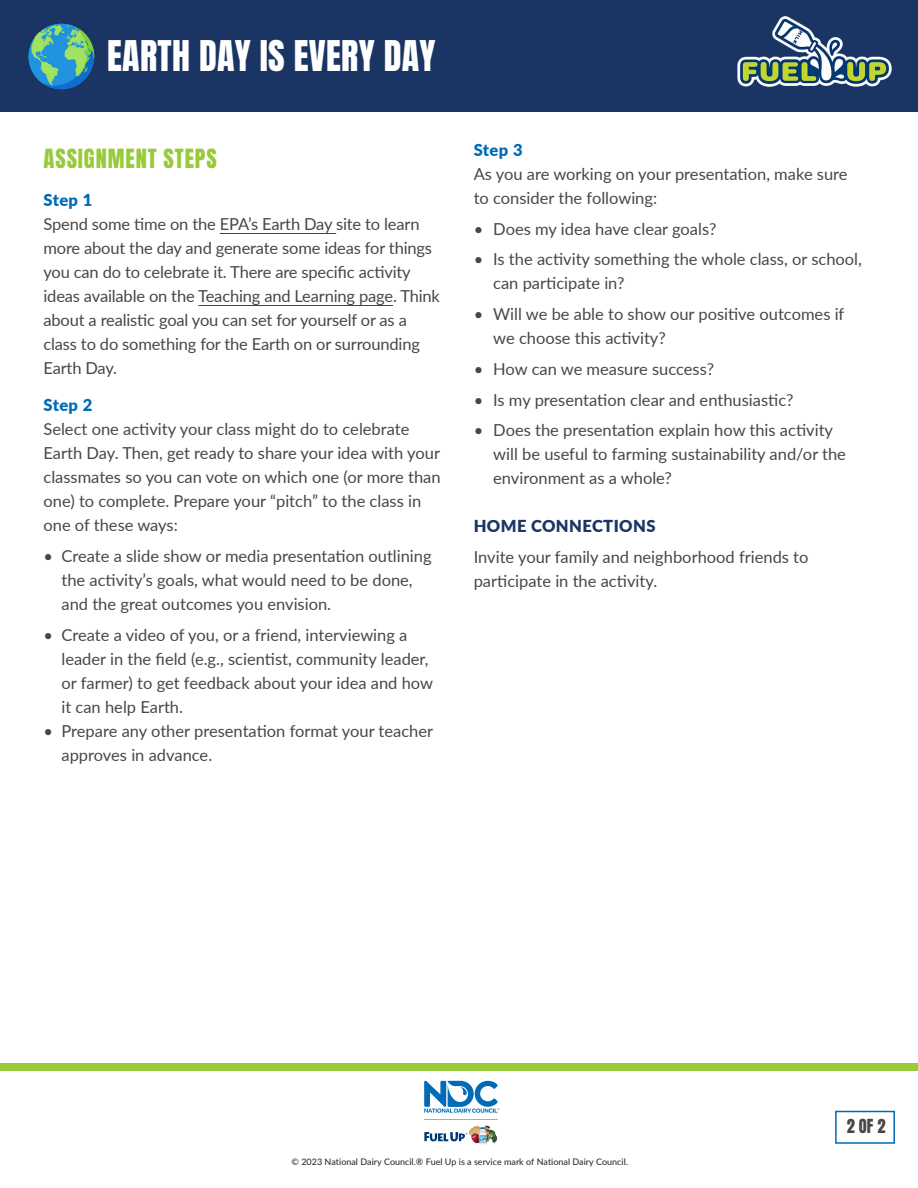
<style>
.page{position:relative;width:918px;height:1188px;background:#fff}
.page>*{position:absolute;margin:0;border:0;box-sizing:border-box;transform-origin:0 0}
.t1{font:36px "Anton";letter-spacing:.01em;color:#fff}
.t2{font:22.5px "Anton";letter-spacing:.04em;color:#99ca3b}
.t3{font:16.5px/24px "Lato";color:#474747}
.t4{font:900 16.5px "Lato";letter-spacing:.02em;color:#006bb6}
.t5{font:900 16.5px "Lato";letter-spacing:.025em;color:#1a3564}
.t6{font:16.5px "Anton";color:#474747}
.t7{font:9px "Lato";color:#231f20}
</style>
<div class="page">
<div style="left:0;top:1063px;width:918px;height:8px;background:#99ca3b"></div>
<hr style="left:220px;top:233px;width:116px;height:1px;background:#474747">
<hr style="left:198px;top:305px;width:195px;height:1px;background:#474747">
<div style="left:835px;top:1111px;width:60px;height:33px;border:2px solid #006bb6"></div>
<div style="left:0;top:0;width:918px;height:111px;background:#1a3564"></div>
<img style="left:28px;top:23px;width:67px;height:67px">
<img style="left:737px;top:16px;width:155px;height:71px">
<img style="left:469px;top:1125px;width:28px;height:20px">
<svg style="left:424px;top:1132px;width:43px;height:9px"></svg>
<svg style="left:424px;top:1081px;width:75px;height:32px"></svg>
<svg style="left:424px;top:1119px;width:74px;height:1px"></svg>
<p class="t1" style="left:107px;top:38px;width:330px">EARTH DAY IS EVERY DAY</p>
<p class="t2" style="left:44px;top:147px;width:175px">ASSIGNMENT STEPS</p>
<p class="t4" style="left:43px;top:187px;width:50px">Step 1</p>
<p class="t3" style="left:43px;top:211px;width:398px">Spend some time on the EPA’s Earth Day site to learn more about the day and generate some ideas for things you can do to celebrate it. There are specific activity ideas available on the Teaching and Learning page. Think about a realistic goal you can set for yourself or as a class to do something for the Earth on or surrounding Earth Day.</p>
<p class="t4" style="left:43px;top:393px;width:50px">Step 2</p>
<p class="t3" style="left:43px;top:417px;width:399px">Select one activity your class might do to celebrate Earth Day. Then, get ready to share your idea with your classmates so you can vote on which one (or more than one) to complete. Prepare your “pitch” to the class in one of these ways:</p>
<p class="t3" style="left:61px;top:543px;width:372px;text-indent:-18px">• Create a slide show or media presentation outlining the activity’s goals, what would need to be done, and the great outcomes you envision.</p>
<p class="t3" style="left:61px;top:622px;width:373px;text-indent:-18px">• Create a video of you, or a friend, interviewing a leader in the field (e.g., scientist, community leader, or farmer) to get feedback about your idea and how it can help Earth.</p>
<p class="t3" style="left:61px;top:718px;width:373px;text-indent:-18px">• Prepare any other presentation format your teacher approves in advance.</p>
<p class="t4" style="left:474px;top:137px;width:50px">Step 3</p>
<p class="t3" style="left:474px;top:161px;width:375px">As you are working on your presentation, make sure to consider the following:</p>
<p class="t3" style="left:474px;top:216px;width:244px">• Does my idea have clear goals?</p>
<p class="t3" style="left:493px;top:247px;width:370px;text-indent:-20px">• Is the activity something the whole class, or school, can participate in?</p>
<p class="t3" style="left:493px;top:301px;width:353px;text-indent:-20px">• Will we be able to show our positive outcomes if we choose this activity?</p>
<p class="t3" style="left:474px;top:356px;width:242px">• How can we measure success?</p>
<p class="t3" style="left:474px;top:387px;width:321px">• Is my presentation clear and enthusiastic?</p>
<p class="t3" style="left:493px;top:418px;width:354px;text-indent:-20px">• Does the presentation explain how this activity will be useful to farming sustainability and/or the environment as a whole?</p>
<p class="t5" style="left:474px;top:514px;width:183px">HOME CONNECTIONS</p>
<p class="t3" style="left:474px;top:544px;width:336px">Invite your family and neighborhood friends to participate in the activity.</p>
<p class="t6" style="left:847px;top:1118px;width:40px">2 OF 2</p>
<p class="t7" style="left:292px;top:1156px;width:338px">© 2023 National Dairy Council.® Fuel Up is a service mark of National Dairy Council.</p>
</div>
